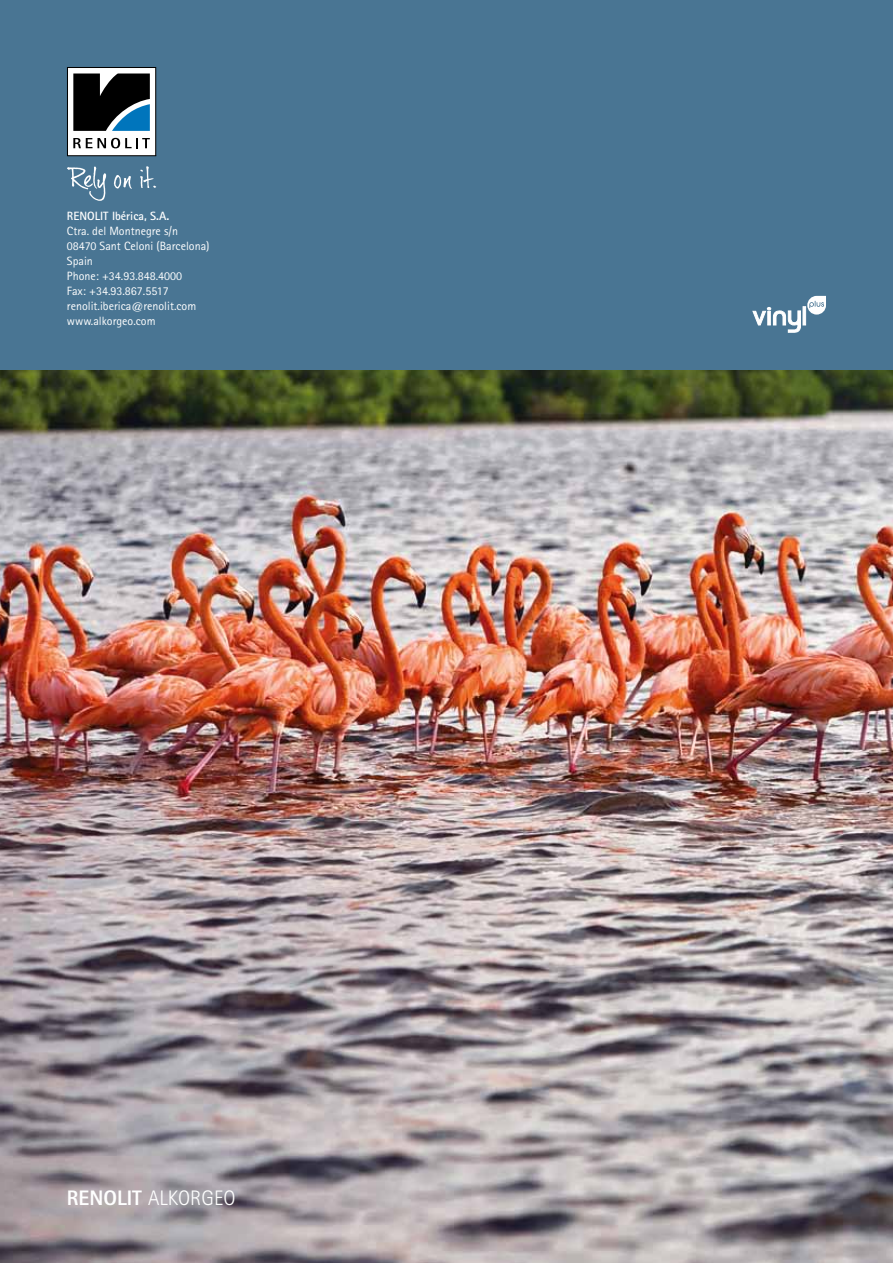
<style>
.page{position:relative;width:893px;height:1263px;background:#fff}
.page>*{position:absolute;margin:0;border:0;box-sizing:border-box;transform-origin:0 0}
.t1{font:300 21px "Rotis Sans Serif";color:#fff}
.t2{font:12px/15px "Rotis Sans Serif";color:#fff}
.t3{font:700 12px "Rotis Sans Serif";color:#fff}
.s1{font-weight:800}
</style>
<div class="page">
<img style="left:0;top:370px;width:893px;height:893px">
<div style="left:0;top:0;width:893px;height:370px;background:#497593"></div>
<svg style="left:67px;top:67px;width:89px;height:89px;background:#6d767c"></svg>
<svg style="left:114px;top:175px;width:18px;height:14px"></svg>
<svg style="left:140px;top:166px;width:16px;height:22px"></svg>
<svg style="left:67px;top:167px;width:39px;height:34px"></svg>
<svg style="left:807px;top:296px;width:19px;height:19px"></svg>
<hr style="left:803px;top:306px;width:3px;height:19px;background:#fff">
<svg style="left:752px;top:307px;width:49px;height:26px"></svg>
<p class="t3" style="left:67px;top:209px;width:104px">RENOLIT Ibérica, S.A.</p>
<p class="t2" style="left:67px;top:224px;width:144px">Ctra. del Montnegre s/n<br>08470 Sant Celoni (Barcelona)<br>Spain<br>Phone: +34.93.848.4000<br>Fax: +34.93.867.5517 renolit.iberica@renolit.com www.alkorgeo.com</p>
<h1 class="t1" style="left:67px;top:1185px;width:170px"><span class="s1">RENOLIT</span> ALKORGEO</h1>
</div>
